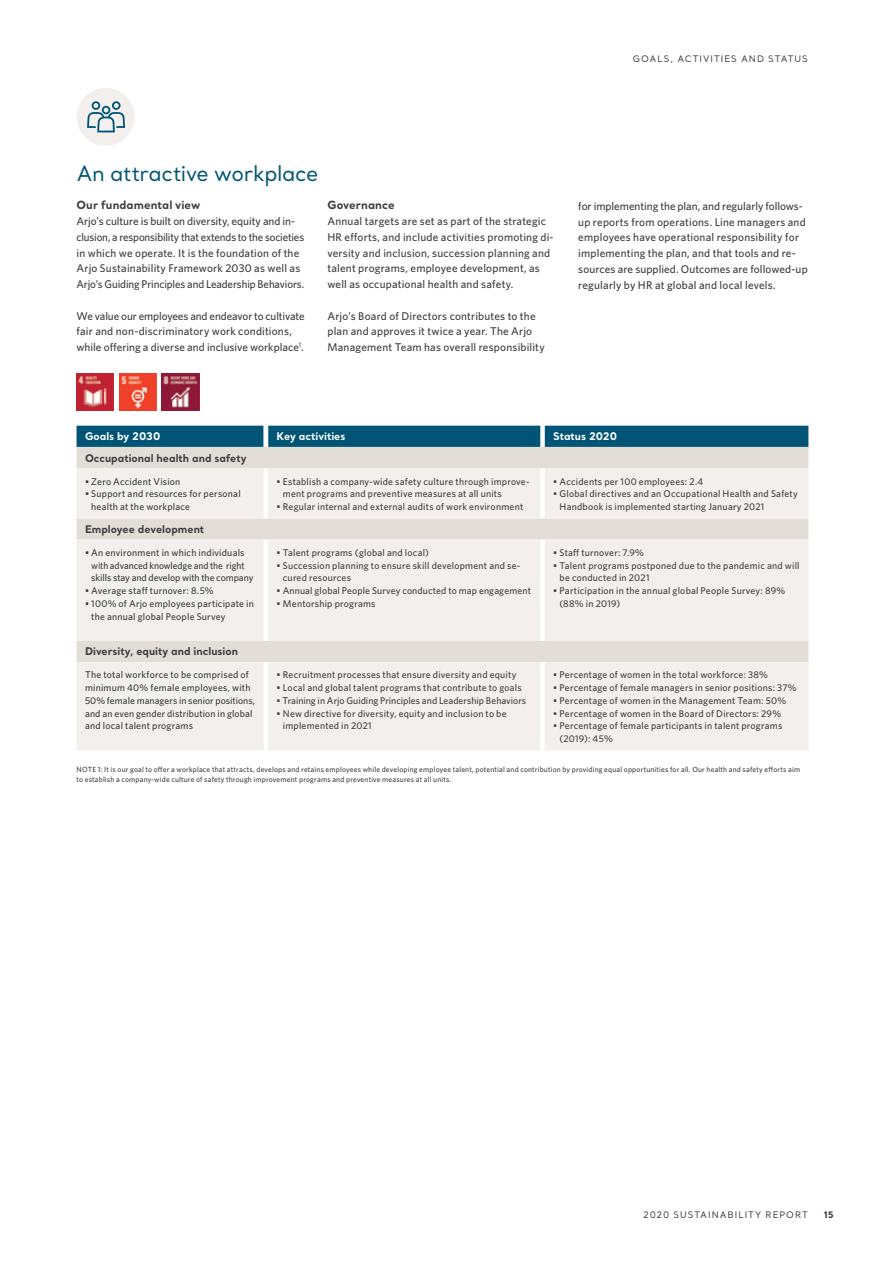
<style>
.page{position:relative;width:893px;height:1263px;background:#fff}
.page>*{position:absolute;margin:0;border:0;box-sizing:border-box;transform-origin:0 0}
.t1{font:21px "Santral";letter-spacing:-.015em;color:#005576}
.t2{font:500 11.25px/15.8px "Whitney";letter-spacing:.015em;color:#3b3d3e}
.t3{font:500 11.25px/15.8px "Whitney";letter-spacing:-.005em;color:#3b3d3e}
.t4{font:700 11.25px "Santral";letter-spacing:.01em;color:#3b3d3e}
.t5{font:700 10.5px "Santral";color:#3b3d3e}
.t6{font:700 10.5px "Santral";color:#fff}
.t7{font:500 9.75px/12.8px "Whitney";letter-spacing:.02em;color:#414042}
.t8{font:500 9.75px/12.8px "Whitney";letter-spacing:.02em;color:#3b3d3e}
.t9{font:500 9.75px/12.8px "Whitney";color:#3b3d3e}
.t10{font:500 9.75px "Whitney";color:#414042}
.t11{font:9px "Santral";letter-spacing:.105em;color:#3b3d3e}
.t12{font:700 9px "Santral";color:#3b3d3e}
.t13{font:500 7.5px/10.5px "Whitney";letter-spacing:.025em;color:#414042}
</style>
<div class="page">
<div style="left:77px;top:426px;width:731px;height:21px;background:#005576"></div>
<div style="left:77px;top:447px;width:731px;height:21px;background:#e3ddd7"></div>
<svg style="left:77px;top:468px;width:731px;height:282px;background:#f0ece9"></svg>
<div style="left:77px;top:88px;width:58px;height:58px;background:#f2efec;border-radius:50%"></div>
<svg style="left:87px;top:101px;width:38px;height:31px"></svg>
<img style="left:77px;top:373px;width:37px;height:37px">
<img style="left:119px;top:373px;width:38px;height:37px">
<img style="left:162px;top:373px;width:37px;height:37px">
<p class="t11" style="left:633px;top:53px;width:177px">GOALS, ACTIVITIES AND STATUS</p>
<h1 class="t1" style="left:77px;top:160px;width:244px">An attractive workplace</h1>
<p class="t4" style="left:77px;top:197px;width:125px">Our fundamental view</p>
<p class="t3" style="left:77px;top:213px;width:229px">Arjo’s culture is built on diversity, equity and in&shy;clusion, a responsibility that extends to the societies in which we operate. It is the foundation of the Arjo Sustainability Framework 2030 as well as Arjo’s Guiding Principles and Leadership Behaviors.</p>
<p class="t2" style="left:77px;top:308px;width:230px">We value our employees and endeavor to cultivate fair and non-discriminatory work conditions, while offering a diverse and inclusive workplace<sup>1</sup>.</p>
<p class="t4" style="left:327px;top:197px;width:69px">Governance</p>
<p class="t2" style="left:327px;top:213px;width:228px">Annual targets are set as part of the strategic HR efforts, and include activities promoting di&shy;versity and inclusion, succession planning and talent programs, employee development, as well as occupational health and safety.</p>
<p class="t2" style="left:327px;top:308px;width:219px">Arjo’s Board of Directors contributes to the plan and approves it twice a year. The Arjo<br>Management Team has overall responsibility</p>
<p class="t2" style="left:578px;top:198px;width:231px">for implementing the plan, and regularly follows&shy;up reports from operations. Line managers and employees have operational responsibility for implementing the plan, and that tools and re&shy;sources are supplied. Outcomes are followed-up regularly by HR at global and local levels.</p>
<p class="t6" style="left:85px;top:429px;width:77px">Goals by 2030</p>
<p class="t6" style="left:277px;top:429px;width:70px">Key activities</p>
<p class="t6" style="left:553px;top:429px;width:65px">Status 2020</p>
<p class="t5" style="left:85px;top:450px;width:163px">Occupational health and safety</p>
<p class="t8" style="left:85px;top:475px;width:97px">• Zero Accident Vision</p>
<p class="t8" style="left:91px;top:487px;width:151px;text-indent:-6px">• Support and resources for personal health at the workplace</p>
<p class="t7" style="left:283px;top:475px;width:248px;text-indent:-6px">• Establish a company-wide safety culture through improve&shy;ment programs and preventive measures at all units</p>
<p class="t7" style="left:277px;top:500px;width:248px">• Regular internal and external audits of work environment</p>
<p class="t7" style="left:553px;top:475px;width:151px">• Accidents per 100 employees: 2.4</p>
<p class="t7" style="left:560px;top:487px;width:240px;text-indent:-6px">• Global directives and an Occupational Health and Safety<br>Handbook is implemented starting January 2021</p>
<p class="t5" style="left:85px;top:522px;width:121px">Employee development</p>
<p class="t9" style="left:91px;top:546px;width:164px;text-indent:-6px">• An environment in which individuals with advanced knowledge and the right skills stay and develop with the company</p>
<p class="t8" style="left:85px;top:584px;width:130px">• Average staff turnover: 8.5%</p>
<p class="t8" style="left:91px;top:597px;width:164px;text-indent:-6px">• 100% of Arjo employees participate in the annual global People Survey</p>
<p class="t7" style="left:277px;top:546px;width:154px">• Talent programs (global and local)</p>
<p class="t7" style="left:283px;top:559px;width:239px;text-indent:-6px">• Succession planning to ensure skill development and se&shy;cured resources</p>
<p class="t7" style="left:277px;top:584px;width:256px">• Annual global People Survey conducted to map engagement</p>
<p class="t7" style="left:277px;top:597px;width:100px">• Mentorship programs</p>
<p class="t7" style="left:553px;top:546px;width:92px">• Staff turnover: 7.9%</p>
<p class="t7" style="left:560px;top:559px;width:242px;text-indent:-6px">• Talent programs postponed due to the pandemic and will be conducted in 2021</p>
<p class="t7" style="left:560px;top:584px;width:227px;text-indent:-6px">• Participation in the annual global People Survey: 89% (88% in 2019)</p>
<p class="t5" style="left:85px;top:644px;width:154px">Diversity, equity and inclusion</p>
<p class="t8" style="left:85px;top:668px;width:172px">The total workforce to be comprised of minimum 40% female employees, with 50% female managers in senior positions, and an even gender distribution in global and local talent programs</p>
<p class="t7" style="left:277px;top:668px;width:241px">• Recruitment processes that ensure diversity and equity</p>
<p class="t7" style="left:553px;top:668px;width:216px">• Percentage of women in the total workforce: 38%</p>
<p class="t7" style="left:553px;top:681px;width:245px">• Percentage of female managers in senior positions: 37%</p>
<p class="t7" style="left:553px;top:694px;width:234px">• Percentage of women in the Management Team: 50%</p>
<p class="t7" style="left:553px;top:707px;width:229px">• Percentage of women in the Board of Directors: 29%</p>
<p class="t7" style="left:560px;top:719px;width:224px;text-indent:-6px">• Percentage of female participants in talent programs (2019): 45%</p>
<p class="t13" style="left:77px;top:764px;width:725px">NOTE 1: It is our goal to offer a workplace that attracts, develops and retains employees while developing employee talent, potential and contribution by providing equal opportunities for all. Our health and safety efforts aim to establish a company-wide culture of safety through improvement programs and preventive measures at all units.</p>
<p class="t7" style="left:277px;top:681px;width:247px">• Local and global talent programs that contribute to goals</p>
<p class="t10" style="left:277px;top:694px;width:251px">• Training in Arjo Guiding Principles and Leadership Behaviors</p>
<p class="t7" style="left:283px;top:707px;width:225px;text-indent:-6px">• New directive for diversity, equity and inclusion to be implemented in 2021</p>
<p class="t11" style="left:643px;top:1208px;width:166px">2020 SUSTAINABILITY REPORT</p>
<p class="t12" style="left:824px;top:1208px;width:12px">15</p>
</div>
